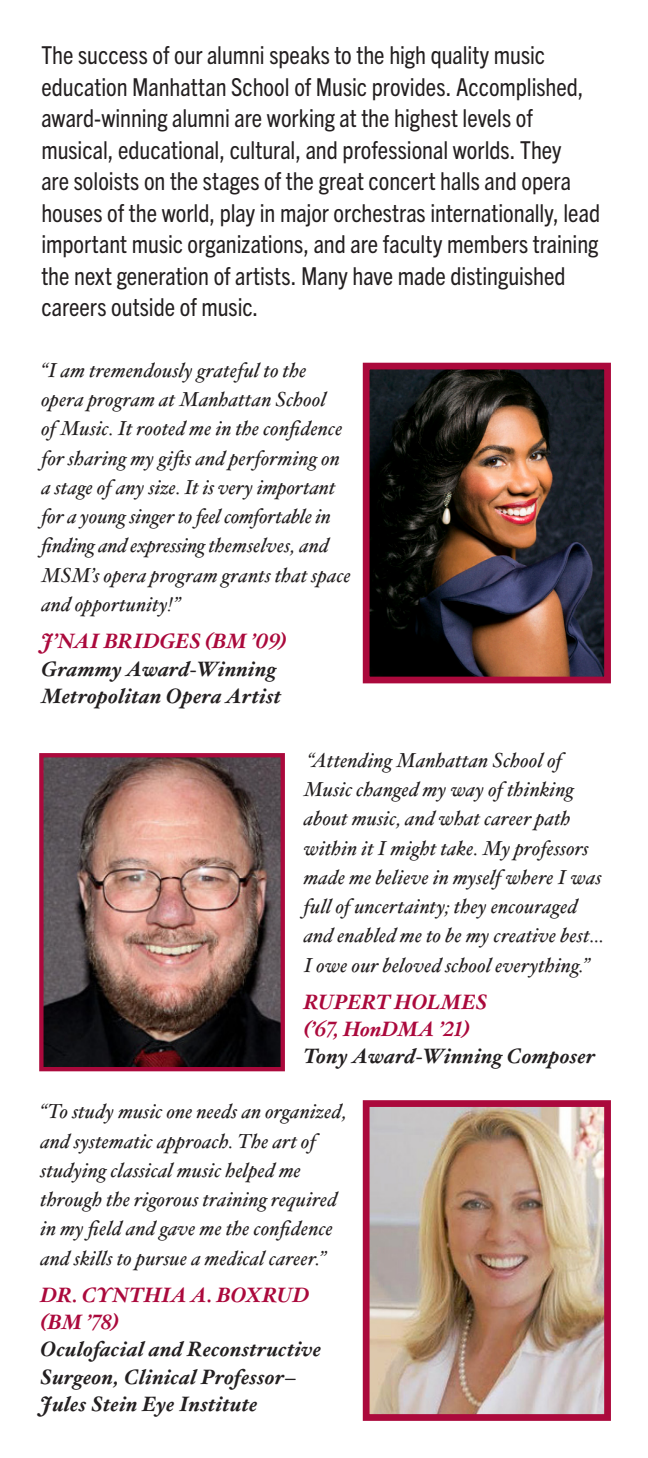
<style>
.page{position:relative;width:648px;height:1458px;background:#fff}
.page>*{position:absolute;margin:0;border:0;box-sizing:border-box;transform-origin:0 0}
.Names{font:condensed 24.75px/31.5px "Trade Gothic Next LT Pro";color:#231f20}
.Intro_para{font:italic 700 20.7px/27.2px "Hoefler Txt";letter-spacing:.005em;color:#231f20}
.Intro_para-2{font:italic 700 20.7px/27.2px "Hoefler Txt";letter-spacing:.005em;color:#ab093c}
.Intro_para-3{font:italic 20.25px/29.2px "Hoefler Txt";letter-spacing:.01em;color:#231f20}
.s1{color:#ab093c}
.s2{color:#231f20}
</style>
<div class="page">
<img style="left:371px;top:371px;width:232px;height:304px">
<div style="left:363px;top:363px;width:248px;height:320px;border:7px solid #ab093c"></div>
<img style="left:44px;top:758px;width:236px;height:308px">
<div style="left:39px;top:753px;width:246px;height:318px;border:4px solid #ab093c"></div>
<img style="left:371px;top:1108px;width:232px;height:305px">
<div style="left:363px;top:1100px;width:248px;height:321px;border:7px solid #ab093c"></div>
<p class="Names" style="left:41px;top:38px;width:560px">The success of our alumni speaks to the high quality music education Manhattan School of Music provides. Accomplished, award-winning alumni are working at the highest levels of musical, educational, cultural, and professional worlds. They<br>are soloists on the stages of the great concert halls and opera houses of the world, play in major orchestras internationally, lead important music organizations, and are faculty members training the next generation of artists. Many have made distinguished careers outside of music.</p>
<p class="Intro_para-3" style="left:41px;top:355px;width:311px">“I am tremendously grateful to the opera program at Manhattan School<br>of Music. It rooted me in the confidence for sharing my gifts and performing on a stage of any size. It is very important for a young singer to feel comfortable in finding and expressing themselves, and MSM’s opera program grants that space and opportunity!”</p>
<p class="Intro_para" style="left:41px;top:628px;width:247px"><span class="s1">J’NAI BRIDGES (BM ’09)<br></span>Grammy Award-Winning<br>Metropolitan Opera Artist</p>
<p class="Intro_para-3" style="left:304px;top:745px;width:302px">“Attending Manhattan School of Music changed my way of thinking about music, and what career path within it I might take. My professors made me believe in myself where I was full of uncertainty; they encouraged and enabled me to be my creative best...<br>I owe our beloved school everything.”</p>
<p class="Intro_para-2" style="left:304px;top:988px;width:293px">RUPERT HOLMES<br>(’67, HonDMA ’21)<br><span class="s2">Tony Award-Winning Composer</span></p>
<p class="Intro_para-3" style="left:40px;top:1097px;width:308px">“To study music one needs an organized, and systematic approach. The art of studying classical music helped me through the rigorous training required in my field and gave me the confidence and skills to pursue a medical career.”</p>
<p class="Intro_para" style="left:40px;top:1281px;width:283px"><span class="s1">DR. CYNTHIA A. BOXRUD (BM ’78)<br></span>Oculofacial and Reconstructive<br>Surgeon, Clinical Professor–<br>Jules Stein Eye Institute</p>
</div>
